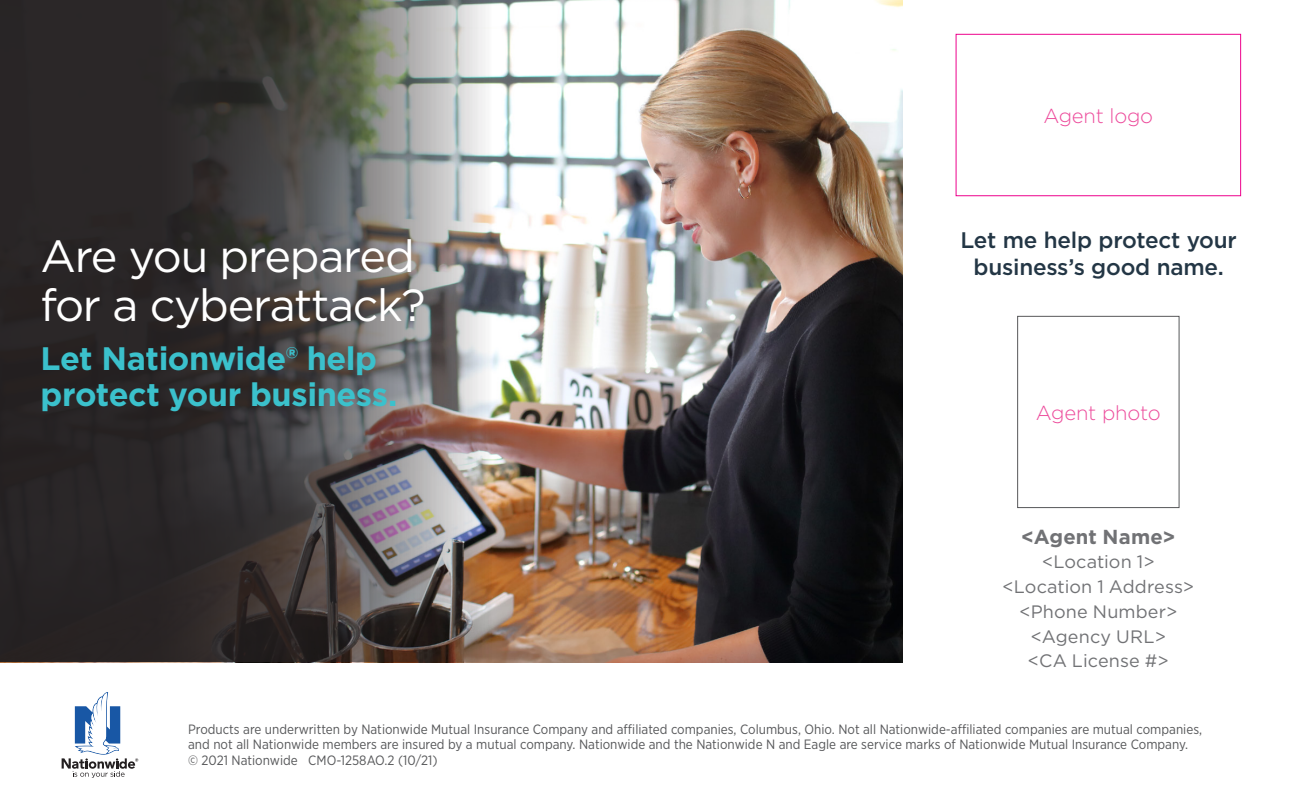
<style>
.page{position:relative;width:1296px;height:810px;background:#fff}
.page>*{position:absolute;margin:0;border:0;box-sizing:border-box;transform-origin:0 0}
.Headline{font:45px/49.5px "Gotham";letter-spacing:-.03em;color:#fff}
.Headline-2{font:700 32.4px/36px "Gotham";letter-spacing:-.015em;color:#3bc1cc}
.subhead_10pt{font:500 22.5px/27px "Gotham";letter-spacing:-.01em;color:#233645;text-align:center}
.t1{font:300 20.25px "Gotham";letter-spacing:-.01em;color:#ed4c9c}
.t2{font:700 20.25px "Gotham";letter-spacing:.01em;color:#717275}
.t3{font:18px/24.8px "Gotham";letter-spacing:.01em;color:#717275;text-align:center}
.disclaimer_USE{font:13.5px/15.8px "Gotham Narrow";color:#57585a}
</style>
<div class="page">
<svg style="left:62px;top:692px;width:76px;height:86px"></svg>
<div style="left:1017px;top:316px;width:163px;height:192px;border:1px solid #57585a"></div>
<div style="left:956px;top:34px;width:285px;height:162px;border:1px solid #ed028c"></div>
<img style="left:0;top:0;width:902px;height:663px">
<svg style="left:0;top:0;width:496px;height:662px;background:#4d4a49"></svg>
<p class="Headline" style="left:40px;top:230px;width:387px">Are you prepared for a cyberattack?</p>
<p class="Headline-2" style="left:40px;top:341px;width:359px">Let Nationwide® help protect your business.</p>
<p class="t1" style="left:1043px;top:103px;width:111px">Agent logo</p>
<p class="subhead_10pt" style="left:960px;top:226px;width:278px">Let me help protect your business’s good name.</p>
<p class="t1" style="left:1036px;top:400px;width:126px">Agent photo</p>
<p class="t2" style="left:1021px;top:523px;width:156px">&lt;Agent Name&gt;</p>
<p class="t3" style="left:1002px;top:549px;width:193px">&lt;Location 1&gt; &lt;Location 1 Address&gt; &lt;Phone Number&gt; &lt;Agency URL&gt;<br>&lt;CA License #&gt;</p>
<p class="disclaimer_USE" style="left:188px;top:721px;width:1015px">Products are underwritten by Nationwide Mutual Insurance Company and affiliated companies, Columbus, Ohio. Not all Nationwide-affiliated companies are mutual companies, and not all Nationwide members are insured by a mutual company. Nationwide and the Nationwide N and Eagle are service marks of Nationwide Mutual Insurance Company.<br>© 2021 Nationwide CMO-1258AO.2 (10/21)</p>
</div>
